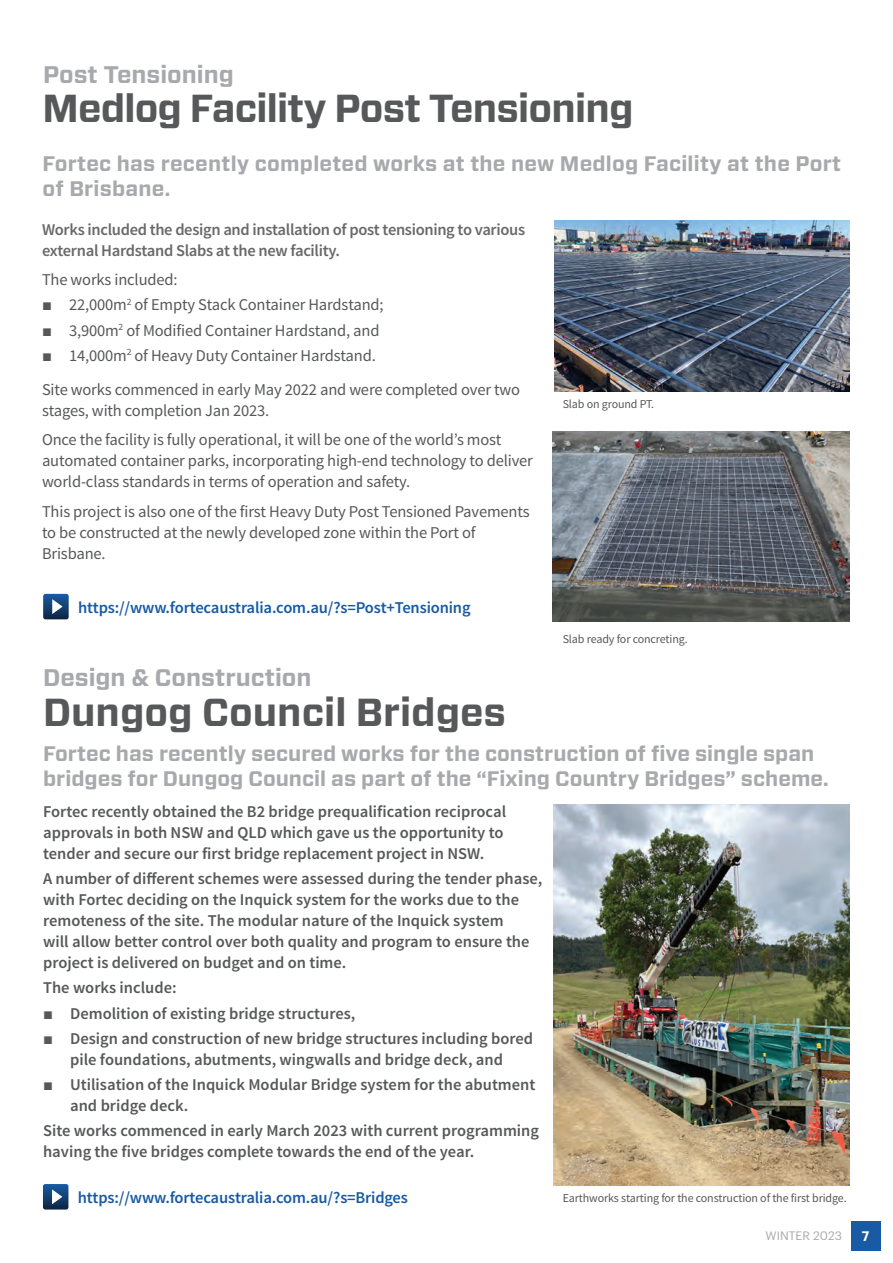
<style>
.page{position:relative;width:893px;height:1263px;background:#fff}
.page>*{position:absolute;margin:0;border:0;box-sizing:border-box;transform-origin:0 0}
.t1{font:700 39px "Forza";letter-spacing:-.02em;color:#57585a}
.t2{font:700 39px "Forza";color:#57585a}
.t3{font:700 24px "Forza";color:#a8a9ad}
.t4{font:700 21px/25.2px "Forza";color:#a8a9ad}
.t5{font:600 16.5px/21px "Source Sans Pro";color:#57585a}
.t6{font:16.5px/21px "Source Sans Pro";letter-spacing:-.01em;color:#57585a}
.t7{font:600 16.5px/21px "Source Sans Pro";letter-spacing:-.02em;color:#69696c}
.t8{font:600 16.5px "Source Sans Pro";letter-spacing:-.01em;color:#185aa3}
.t9{font:600 13.5px "Graphik";color:#fff}
.t10{font:12px "Source Sans Pro";letter-spacing:-.01em;color:#57585a}
.t11{font:12px "Graphik";letter-spacing:.005em;color:#a8a9ad}
.s1{font-family:"Arial"}
.s2{font-family:"Arial";font-weight:400}
</style>
<div class="page">
<img style="left:554px;top:221px;width:295px;height:170px">
<img style="left:553px;top:431px;width:296px;height:191px">
<img style="left:553px;top:804px;width:297px;height:381px">
<div style="left:851px;top:1221px;width:29px;height:29px;background:#185aa3"></div>
<svg style="left:43px;top:594px;width:26px;height:25px"></svg>
<svg style="left:43px;top:1184px;width:25px;height:25px"></svg>
<h2 class="t3" style="left:43px;top:58px;width:192px">Post Tensioning</h2>
<h1 class="t1" style="left:43px;top:83px;width:592px">Medlog Facility Post Tensioning</h1>
<p class="t4" style="left:43px;top:151px;width:800px">Fortec has recently completed works at the new Medlog Facility at the Port of Brisbane.</p>
<p class="t7" style="left:42px;top:219px;width:485px">Works included the design and installation of post tensioning to various external Hardstand Slabs at the new facility.</p>
<p class="t6" style="left:42px;top:269px;width:137px">The works included:</p>
<p class="t6" style="left:42px;top:295px;width:343px"><span class="s1">■</span> 22,000m<sup>2</sup> of Empty Stack Container Hardstand;</p>
<p class="t6" style="left:42px;top:320px;width:339px"><span class="s1">■</span> 3,900m<sup>2</sup> of Modified Container Hardstand, and</p>
<p class="t6" style="left:42px;top:339px;width:479px;line-height:33.8px"><span class="s1">■</span> 14,000m<sup>2</sup> of Heavy Duty Container Hardstand.<br>Site works commenced in early May 2022 and were completed over two</p>
<p class="t6" style="left:42px;top:396px;width:461px;line-height:29.5px">stages, with completion Jan 2023.<br>Once the facility is fully operational, it will be one of the world’s most</p>
<p class="t6" style="left:42px;top:451px;width:492px">automated container parks, incorporating high-end technology to deliver world-class standards in terms of operation and safety.</p>
<p class="t6" style="left:42px;top:501px;width:489px">This project is also one of the first Heavy Duty Post Tensioned Pavements to be constructed at the newly developed zone within the Port of<br>Brisbane.</p>
<p class="t8" style="left:78px;top:597px;width:394px">https://www.fortecaustralia.com.au/?s=Post+Tensioning</p>
<h2 class="t3" style="left:43px;top:661px;width:270px">Design &amp; Construction</h2>
<h1 class="t2" style="left:43px;top:686px;width:464px">Dungog Council Bridges</h1>
<p class="t10" style="left:563px;top:396px;width:93px">Slab on ground PT.</p>
<p class="t10" style="left:563px;top:631px;width:126px">Slab ready for concreting.</p>
<p class="t4" style="left:43px;top:741px;width:787px">Fortec has recently secured works for the construction of five single span bridges for Dungog Council as part of the “Fixing Country Bridges” scheme.</p>
<p class="t5" style="left:43px;top:801px;width:464px">Fortec recently obtained the B2 bridge prequalification reciprocal approvals in both NSW and QLD which gave us the opportunity to tender and secure our first bridge replacement project in NSW.</p>
<p class="t5" style="left:43px;top:868px;width:501px">A number of different schemes were assessed during the tender phase, with Fortec deciding on the Inquick system for the works due to the remoteness of the site. The modular nature of the Inquick system<br>will allow better control over both quality and program to ensure the project is delivered on budget and on time.</p>
<p class="t5" style="left:43px;top:978px;width:135px">The works include:</p>
<p class="t5" style="left:43px;top:1003px;width:314px"><span class="s2">■</span> Demolition of existing bridge structures,</p>
<p class="t5" style="left:43px;top:1028px;width:492px;text-align:center"><span class="s2">■</span> Design and construction of new bridge structures including bored pile foundations, abutments, wingwalls and bridge deck, and</p>
<p class="t5" style="left:70px;top:1074px;width:467px;text-indent:-27px"><span class="s2">■</span> Utilisation of the Inquick Modular Bridge system for the abutment and bridge deck.</p>
<p class="t5" style="left:43px;top:1121px;width:497px">Site works commenced in early March 2023 with current programming having the five bridges complete towards the end of the year.</p>
<p class="t8" style="left:78px;top:1187px;width:332px">https://www.fortecaustralia.com.au/?s=Bridges</p>
<p class="t10" style="left:563px;top:1190px;width:285px">Earthworks starting for the construction of the first bridge.</p>
<p class="t11" style="left:765px;top:1226px;width:78px">WINTER 2023</p>
<p class="t9" style="left:862px;top:1226px;width:9px">7</p>
</div>
